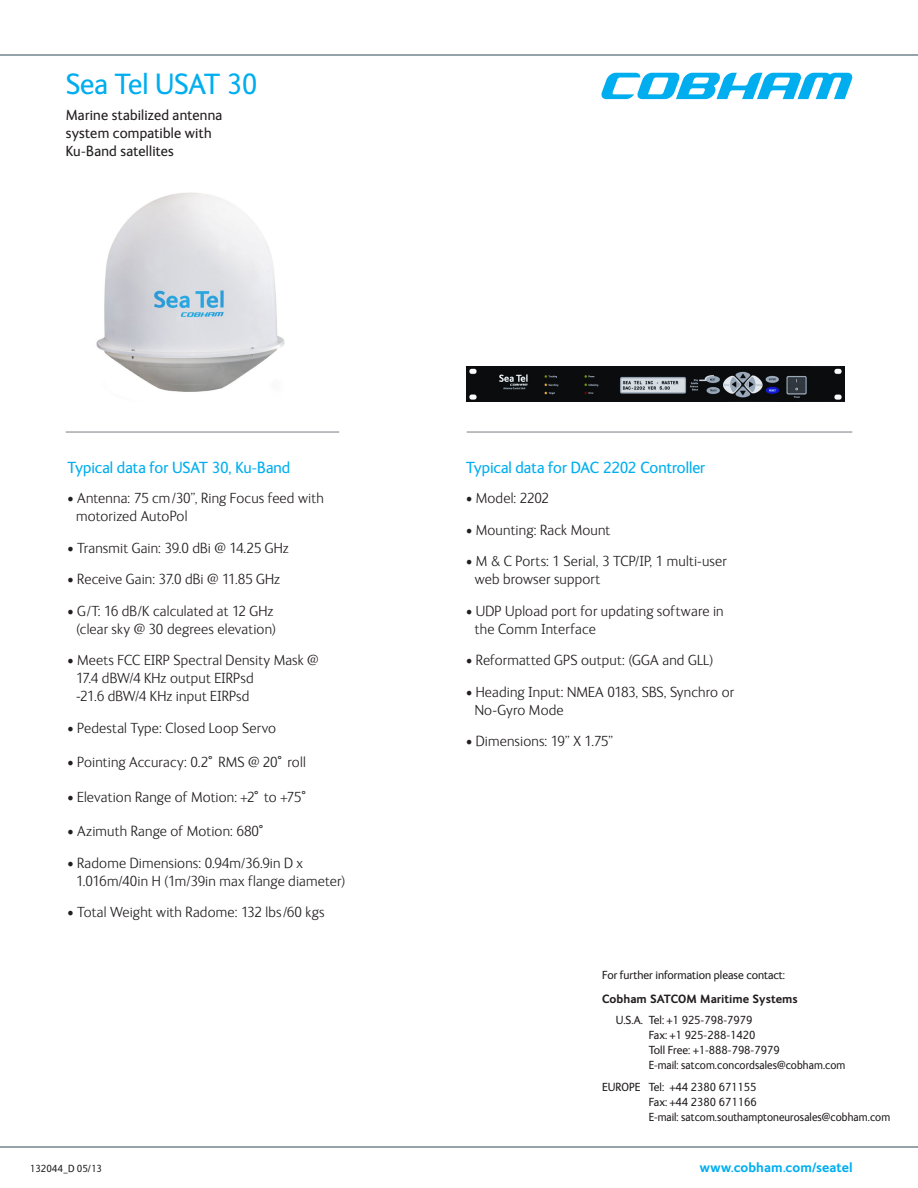
<style>
.page{position:relative;width:918px;height:1188px;background:#fff}
.page>*{position:absolute;margin:0;border:0;box-sizing:border-box;transform-origin:0 0}
.t1{font:30px "FS Ingrid";letter-spacing:-.01em;color:#00aeef}
.t2{font:16.5px "FS Ingrid";color:#00aeef}
.t3{font:300 15px/18px "FS Ingrid";letter-spacing:.01em;color:#231f20}
.t4{font:15px/18px "FS Ingrid";letter-spacing:.015em;color:#231f20}
.t5{font:700 13.5px "FS Ingrid";letter-spacing:.005em;color:#00aeef}
.t6{font:12px "FS Ingrid";color:#231f20}
.t7{font:12px "FS Ingrid";color:#231f20;scale:.95 1}
.t8{font:700 12px "FS Ingrid";color:#231f20}
.t9{font:10.5px "FS Ingrid";color:#231f20}
.s1{font-weight:400;font-size:21px}
.s2{color:#fff}
</style>
<div class="page">
<hr style="left:0;top:1146px;width:918px;height:1px;background:#94a2aa">
<hr style="left:66px;top:431px;width:273px;height:2px;background:#a8a9ad">
<hr style="left:467px;top:431px;width:385px;height:2px;background:#a8a9ad">
<svg style="left:601px;top:73px;width:252px;height:26px"></svg>
<img style="left:467px;top:366px;width:378px;height:35px">
<hr style="left:0;top:54px;width:918px;height:2px;background:#94a2aa">
<img style="left:96px;top:192px;width:189px;height:200px">
<p class="t1" style="left:66px;top:68px;width:193px">Sea Tel USAT 30</p>
<p class="t4" style="left:66px;top:107px;width:158px">Marine stabilized antenna system compatible with<br>Ku-Band satellites</p>
<p class="t2" style="left:68px;top:459px;width:224px">Typical data for USAT 30, Ku-Band</p>
<p class="t3" style="left:76px;top:490px;width:249px;text-indent:-9px">• Antenna: 75 cm/30”, Ring Focus feed with motorized AutoPol</p>
<p class="t3" style="left:68px;top:539px;width:223px">• Transmit Gain: 39.0 dBi @ 14.25 GHz</p>
<p class="t3" style="left:68px;top:571px;width:214px">• Receive Gain: 37.0 dBi @ 11.85 GHz</p>
<p class="t3" style="left:68px;top:602px;width:210px;text-align:center">• G/T: 16 dB/K calculated at 12 GHz (clear sky @ 30 degrees elevation)</p>
<p class="t3" style="left:76px;top:652px;width:244px;text-indent:-9px">• Meets FCC EIRP Spectral Density Mask @<br>17.4 dBW/4 KHz output EIRPsd<br>-21.6 dBW/4 KHz input EIRPsd</p>
<p class="t3" style="left:68px;top:719px;width:210px">• Pedestal Type: Closed Loop Servo</p>
<p class="t3" style="left:68px;top:754px;width:240px">• Pointing Accuracy: 0.2<span class="s1">°</span> RMS @ 20<span class="s1">°</span> roll</p>
<p class="t3" style="left:68px;top:788px;width:241px">• Elevation Range of Motion: +2<span class="s1">°</span> to +75<span class="s1">°</span></p>
<p class="t3" style="left:68px;top:823px;width:198px">• Azimuth Range of Motion: 680<span class="s1">°</span></p>
<p class="t3" style="left:76px;top:854px;width:271px;text-indent:-9px">• Radome Dimensions: 0.94m/36.9in D x<br>1.016m/40in H (1m/39in max flange diameter)</p>
<p class="t3" style="left:68px;top:904px;width:259px">• Total Weight with Radome: 132 lbs/60 kgs</p>
<p class="t2" style="left:466px;top:459px;width:241px">Typical data for DAC 2202 Controller</p>
<p class="t3" style="left:466px;top:490px;width:84px">• Model: 2202</p>
<p class="t3" style="left:466px;top:521px;width:146px">• Mounting: Rack Mount</p>
<p class="t3" style="left:475px;top:553px;width:254px;text-indent:-9px">• M &amp; C Ports: 1 Serial, 3 TCP/IP, 1 multi-user web browser support</p>
<p class="t3" style="left:475px;top:602px;width:250px;text-indent:-9px">• UDP Upload port for updating software in the Comm Interface</p>
<p class="t3" style="left:466px;top:652px;width:249px">• Reformatted GPS output: (GGA and GLL)</p>
<p class="t3" style="left:475px;top:683px;width:261px;text-indent:-9px">• Heading Input: NMEA 0183, SBS, Synchro or<br>No-Gyro Mode</p>
<p class="t3" style="left:466px;top:733px;width:149px">• Dimensions: 19” X 1.75”</p>
<p class="t6" style="left:602px;top:969px;width:184px">For further information please contact:</p>
<p class="t8" style="left:602px;top:992px;width:197px">Cobham SATCOM Maritime Systems</p>
<p class="t6" style="left:616px;top:1014px;width:138px">U.S.A. Tel: +1 925-798-7979</p>
<p class="t6" style="left:649px;top:1029px;width:108px">Fax: +1 925-288-1420</p>
<p class="t6" style="left:649px;top:1044px;width:133px">Toll Free: +1-888-798-7979</p>
<p class="t7" style="left:649px;top:1059px;width:209px">E-mail: satcom.concordsales@cobham.com</p>
<p class="t6" style="left:602px;top:1081px;width:156px">EUROPE Tel: +44 2380 671155</p>
<p class="t6" style="left:602px;top:1096px;width:156px"><span class="s2">EUROPE</span> Fax: +44 2380 671166</p>
<p class="t7" style="left:602px;top:1111px;width:305px"><span class="s2">EUROPE</span> E-mail: satcom.southamptoneurosales@cobham.com</p>
<p class="t9" style="left:30px;top:1163px;width:74px">132044_D 05/13</p>
<p class="t5" style="left:700px;top:1159px;width:155px">www.cobham.com/seatel</p>
</div>
